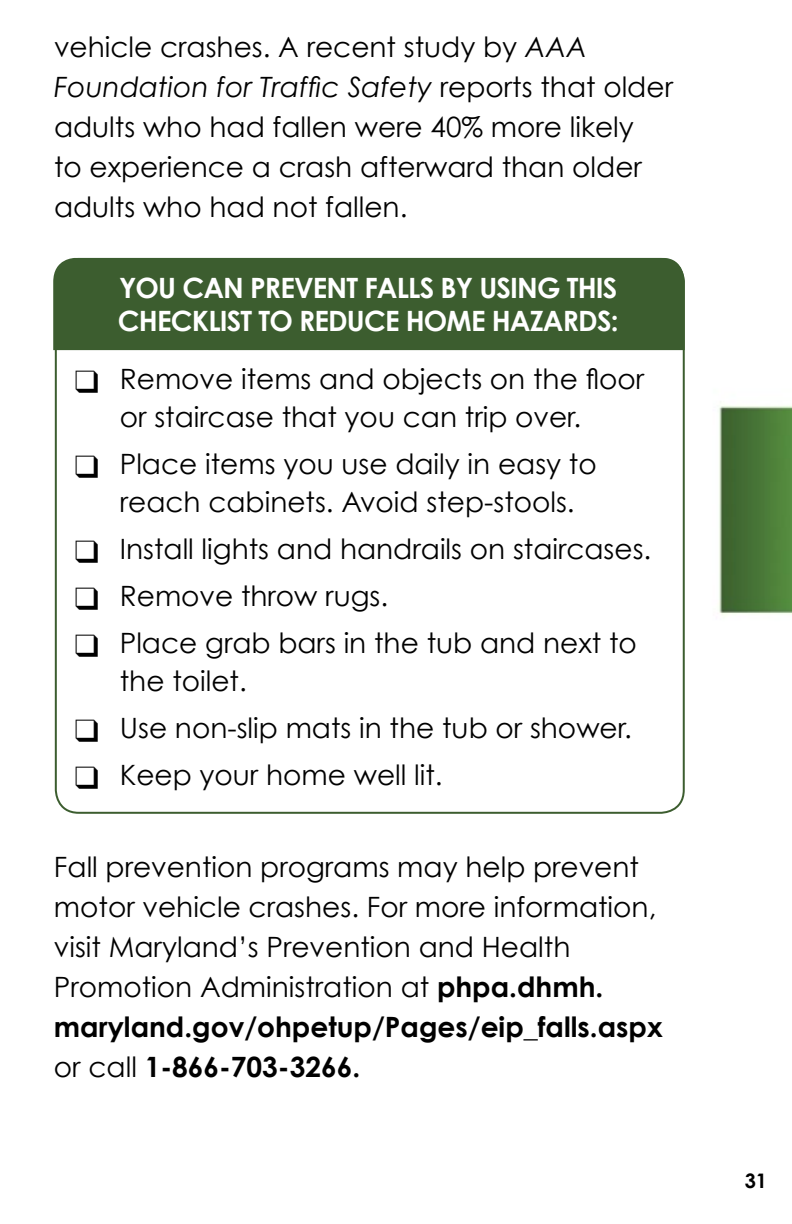
<style>
.page{position:relative;width:792px;height:1224px;background:#fff}
.page>*{position:absolute;margin:0;border:0;box-sizing:border-box;transform-origin:0 0}
.t1{font:28px/40px "Century Gothic";color:#000}
.t2{font:700 28px/33.6px "Century Gothic";letter-spacing:-.03em;color:#fff}
.t3{font:700 20px "Century Gothic";color:#000}
.s1{font-style:italic}
.s2{font-weight:700}
</style>
<div class="page">
<img style="left:53px;top:257px;width:739px;height:557px">
<div style="left:56px;top:259px;width:628px;height:554px;background:#fff;border-radius:23px"></div>
<div style="left:53px;top:258px;width:632px;height:92px;background:#3c5d2f"></div>
<p class="t1" style="left:54px;top:26px;width:621px">vehicle crashes. A recent study by <span class="s1">AAA Foundation for Traffic Safety</span> reports that older adults who had fallen were 40% more likely<br>to experience a crash afterward than older adults who had not fallen.</p>
<p class="t2" style="left:118px;top:270px;width:502px">YOU CAN PREVENT FALLS BY USING THIS<br>CHECKLIST TO REDUCE HOME HAZARDS:</p>
<p class="t1" style="left:120px;top:360px;width:526px;line-height:38px;text-indent:-45px">❑ Remove items and objects on the floor or staircase that you can trip over.</p>
<p class="t1" style="left:120px;top:445px;width:479px;line-height:38px;text-indent:-45px">❑ Place items you use daily in easy to reach cabinets. Avoid step-stools.</p>
<p class="t1" style="left:75px;top:529px;width:578px">❑ Install lights and handrails on staircases.</p>
<p class="t1" style="left:75px;top:576px;width:315px">❑ Remove throw rugs.</p>
<p class="t1" style="left:120px;top:624px;width:519px;line-height:38px;text-indent:-45px">❑ Place grab bars in the tub and next to the toilet.</p>
<p class="t1" style="left:75px;top:708px;width:559px">❑ Use non-slip mats in the tub or shower.</p>
<p class="t1" style="left:75px;top:755px;width:369px">❑ Keep your home well lit.</p>
<p class="t1" style="left:54px;top:846px;width:610px">Fall prevention programs may help prevent motor vehicle crashes. For more information, visit Maryland’s Prevention and Health Promotion Administration at <span class="s2">phpa.dhmh. maryland.gov/ohpetup/Pages/eip_falls.aspx </span>or call <span class="s2">1-866-703-3266.</span></p>
<p class="t3" style="left:745px;top:1168px;width:24px">31</p>
</div>
